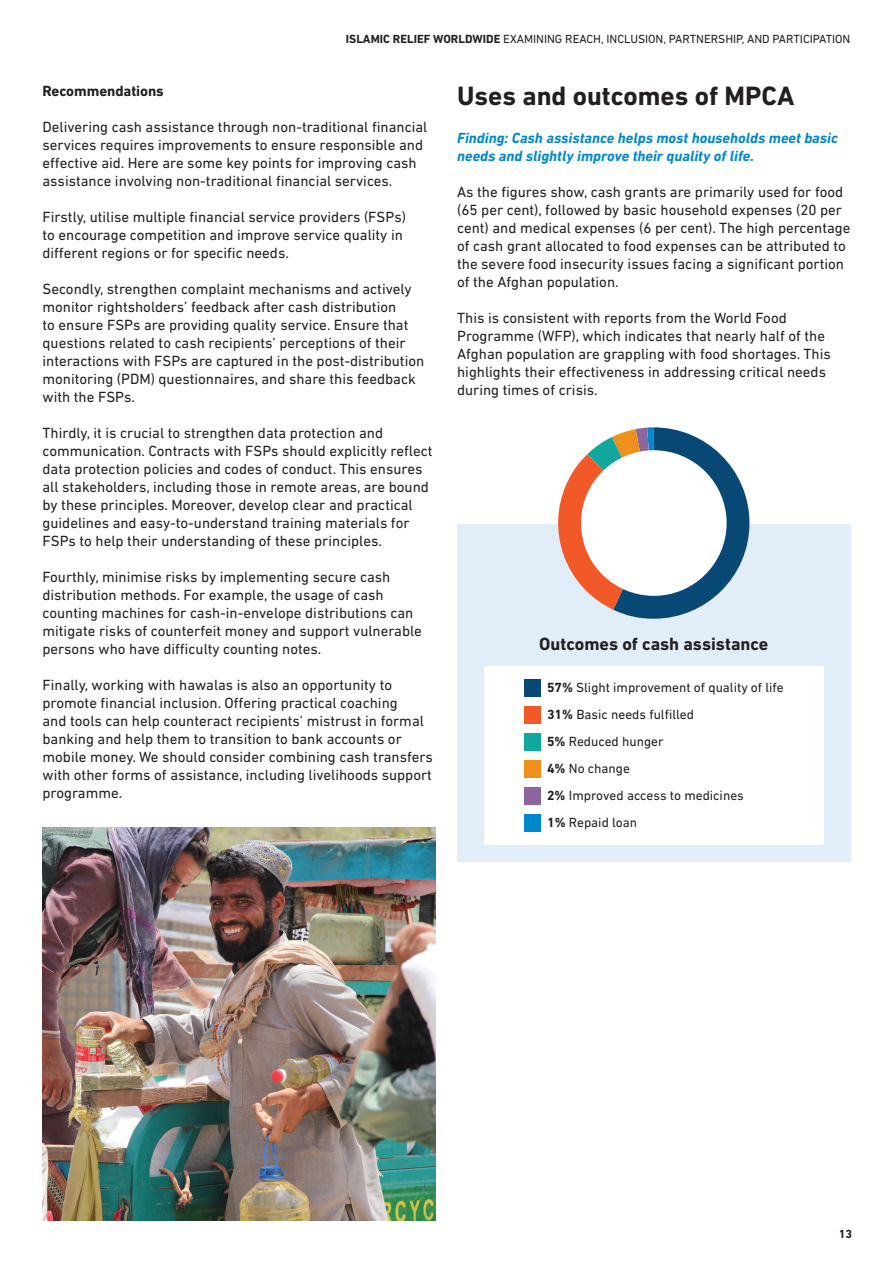
<style>
.page{position:relative;width:893px;height:1263px;background:#fff}
.page>*{position:absolute;margin:0;border:0;box-sizing:border-box;transform-origin:0 0}
.t1{font:700 27px "DIN Next LT Pro";color:#231f20}
.t2{font:700 18px "DIN Next LT Pro";color:#231f20}
.t3{font:15px/18px "DIN Next LT Pro";color:#231f20}
.t4{font:italic 700 15px/18px "DIN Next LT Pro";color:#0088ce}
.t5{font:700 15px "DIN Next LT Pro";letter-spacing:-.005em;color:#231f20}
.t6{font:13.5px/27px "DIN Next LT Pro";color:#231f20}
.t7{font:12px "DIN Next LT Pro";color:#231f20}
.t8{font:700 12px "DIN Next LT Pro";color:#231f20}
.s1{font-weight:700}
</style>
<div class="page">
<div style="left:457px;top:525px;width:393px;height:337px;background:#e1edf8"></div>
<div style="left:484px;top:667px;width:339px;height:178px;background:#fff"></div>
<div style="left:524px;top:679px;width:17px;height:18px;background:#074974"></div>
<div style="left:524px;top:706px;width:17px;height:18px;background:#f15929"></div>
<div style="left:524px;top:733px;width:17px;height:18px;background:#12a79d"></div>
<div style="left:524px;top:760px;width:17px;height:18px;background:#ef8f1c"></div>
<div style="left:524px;top:787px;width:17px;height:18px;background:#8d669c"></div>
<div style="left:524px;top:814px;width:17px;height:18px;background:#0088ce"></div>
<svg style="left:545px;top:427px;width:204px;height:192px"></svg>
<div style="left:581px;top:450px;width:146px;height:146px;background:#fff;border-radius:50%"></div>
<img style="left:43px;top:827px;width:393px;height:393px">
<p class="t7" style="left:346px;top:32px;width:506px"><span class="s1">ISLAMIC RELIEF WORLDWIDE</span> EXAMINING REACH, INCLUSION, PARTNERSHIP, AND PARTICIPATION</p>
<p class="t5" style="left:43px;top:82px;width:123px">Recommendations</p>
<p class="t3" style="left:43px;top:118px;width:386px">Delivering cash assistance through non-traditional financial services requires improvements to ensure responsible and effective aid. Here are some key points for improving cash assistance involving non-traditional financial services.</p>
<p class="t3" style="left:43px;top:208px;width:365px">Firstly, utilise multiple financial service providers (FSPs) to encourage competition and improve service quality in different regions or for specific needs.</p>
<p class="t3" style="left:43px;top:280px;width:383px">Secondly, strengthen complaint mechanisms and actively monitor rightsholders’ feedback after cash distribution<br>to ensure FSPs are providing quality service. Ensure that questions related to cash recipients’ perceptions of their interactions with FSPs are captured in the post-distribution monitoring (PDM) questionnaires, and share this feedback with the FSPs.</p>
<p class="t3" style="left:43px;top:424px;width:392px">Thirdly, it is crucial to strengthen data protection and communication. Contracts with FSPs should explicitly reflect data protection policies and codes of conduct. This ensures all stakeholders, including those in remote areas, are bound by these principles. Moreover, develop clear and practical guidelines and easy-to-understand training materials for FSPs to help their understanding of these principles.</p>
<p class="t3" style="left:43px;top:568px;width:381px">Fourthly, minimise risks by implementing secure cash distribution methods. For example, the usage of cash counting machines for cash-in-envelope distributions can mitigate risks of counterfeit money and support vulnerable persons who have difficulty counting notes.</p>
<p class="t3" style="left:43px;top:676px;width:392px">Finally, working with hawalas is also an opportunity to promote financial inclusion. Offering practical coaching<br>and tools can help counteract recipients’ mistrust in formal banking and help them to transition to bank accounts or mobile money. We should consider combining cash transfers with other forms of assistance, including livelihoods support programme.</p>
<h1 class="t1" style="left:457px;top:80px;width:339px">Uses and outcomes of MPCA</h1>
<p class="t4" style="left:457px;top:129px;width:382px">Finding: Cash assistance helps most households meet basic needs and slightly improve their quality of life.</p>
<p class="t3" style="left:457px;top:183px;width:395px">As the figures show, cash grants are primarily used for food (65 per cent), followed by basic household expenses (20 per cent) and medical expenses (6 per cent). The high percentage of cash grant allocated to food expenses can be attributed to the severe food insecurity issues facing a significant portion of the Afghan population.</p>
<p class="t3" style="left:457px;top:309px;width:375px">This is consistent with reports from the World Food Programme (WFP), which indicates that nearly half of the Afghan population are grappling with food shortages. This highlights their effectiveness in addressing critical needs during times of crisis.</p>
<p class="t2" style="left:539px;top:634px;width:230px">Outcomes of cash assistance</p>
<p class="t6" style="left:547px;top:674px;width:238px"><span class="s1">57%</span> Slight improvement of quality of life<br><span class="s1">31%</span> Basic needs fulfilled<br><span class="s1">5%</span> Reduced hunger<br><span class="s1">4%</span> No change<br><span class="s1">2%</span> Improved access to medicines<br><span class="s1">1%</span> Repaid loan</p>
<p class="t8" style="left:839px;top:1227px;width:15px">13</p>
</div>
